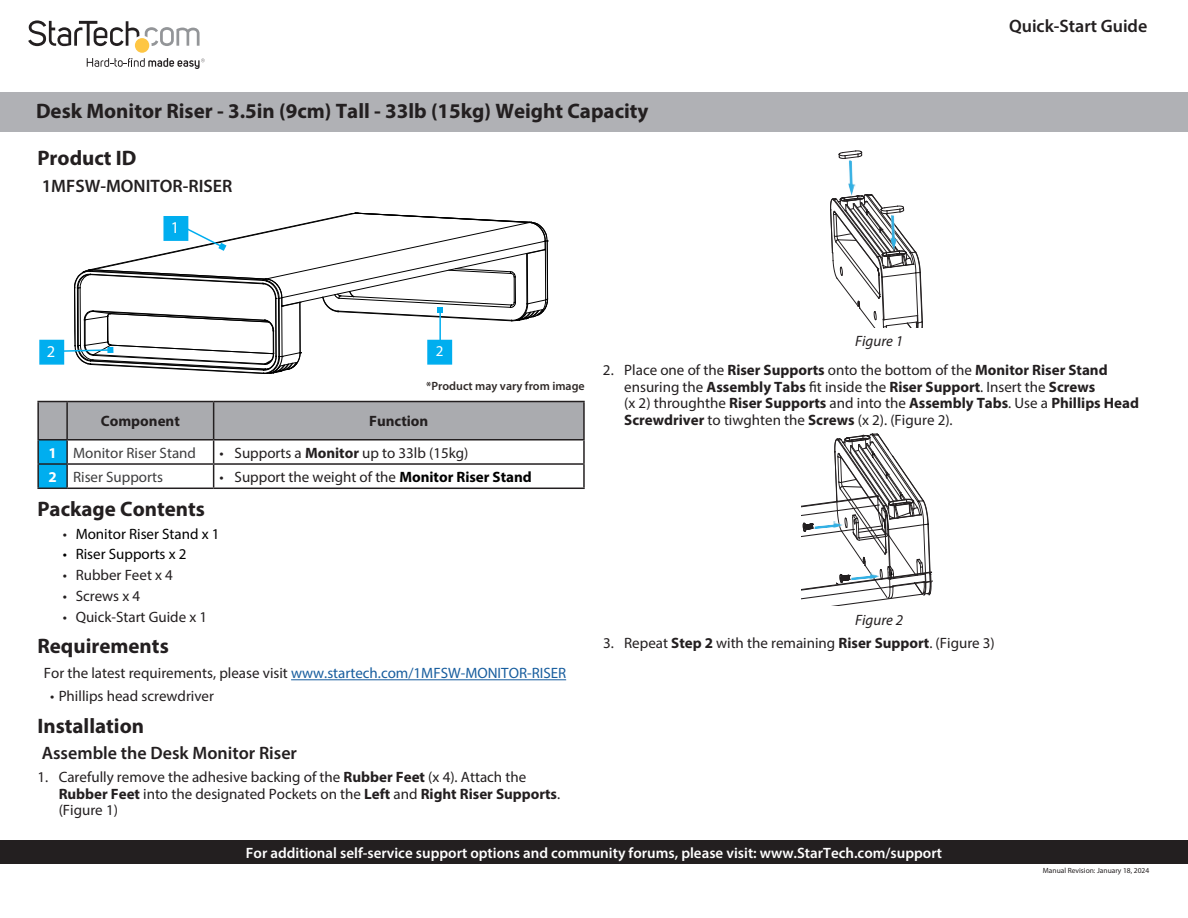
<style>
.page{position:relative;width:1188px;height:918px;background:#fff}
.page>*{position:absolute;margin:0;border:0;box-sizing:border-box;transform-origin:0 0}
.Manual_Description{font:700 21px "Myriad Pro";color:#231f20}
.t1{font:600 18px "Myriad Pro";color:#231f20}
.Calllout{font:16.5px "Myriad Pro";color:#fff}
.Text{font:15px/16.5px "Myriad Pro";color:#231f20}
.t2{font:600 15px "Myriad Pro";color:#fff}
.t3{font:15px "Myriad Pro";color:#000}
.Table_Text{font:15px "Myriad Pro";color:#3e3e3f}
.Table_Heading{font:700 15px "Myriad Pro";color:#231f20}
.Image_text{font:italic 15px "Myriad Pro";color:#231f20}
.Table_Heading_Numbers{font:700 15px "Myriad Pro";color:#fff}
.Text-2{font:15px "Myriad Pro";color:#fff}
.Image_Tag{font:600 12px "Myriad Pro";color:#302a28}
.t4{font:7.5px "Myriad Pro";color:#231f20}
.s1{font-weight:700}
.s2{font-weight:700;color:#000}
.s3{color:#231f20}
.s4{color:#175d9e}
</style>
<div class="page">
<div style="left:0;top:92px;width:1188px;height:39px;background:#b0b1b5"></div>
<div style="left:0;top:841px;width:1188px;height:23px;background:#231f20"></div>
<svg style="left:145px;top:27px;width:55px;height:19px"></svg>
<svg style="left:87px;top:58px;width:118px;height:11px"></svg>
<svg style="left:28px;top:20px;width:111px;height:26px"></svg>
<div style="left:135px;top:38px;width:14px;height:15px;background:#fec644;border-radius:50%"></div>
<hr style="left:291px;top:679px;width:275px;height:1px;background:#175d9e">
<hr style="left:37px;top:401px;width:30px;height:1px;background:#231f20">
<hr style="left:37px;top:402px;width:2px;height:37px;background:#231f20">
<hr style="left:67px;top:401px;width:147px;height:1px;background:#231f20">
<hr style="left:214px;top:401px;width:371px;height:1px;background:#231f20">
<hr style="left:583px;top:402px;width:2px;height:37px;background:#231f20">
<hr style="left:37px;top:439px;width:30px;height:2px;background:#231f20">
<hr style="left:37px;top:441px;width:2px;height:22px;background:#231f20">
<hr style="left:214px;top:439px;width:371px;height:2px;background:#231f20">
<hr style="left:583px;top:441px;width:2px;height:22px;background:#231f20">
<hr style="left:37px;top:463px;width:30px;height:2px;background:#231f20">
<hr style="left:37px;top:465px;width:2px;height:23px;background:#231f20">
<hr style="left:214px;top:463px;width:371px;height:2px;background:#231f20">
<svg style="left:38px;top:402px;width:546px;height:86px"></svg>
<hr style="left:583px;top:465px;width:2px;height:23px;background:#231f20">
<hr style="left:37px;top:488px;width:30px;height:1px;background:#231f20">
<hr style="left:67px;top:488px;width:147px;height:1px;background:#231f20">
<hr style="left:214px;top:488px;width:371px;height:1px;background:#231f20">
<div style="left:39px;top:340px;width:25px;height:25px;background:#00aeef;border:2px solid #00aeef"></div>
<svg style="left:55px;top:212px;width:493px;height:162px"></svg>
<svg style="left:838px;top:151px;width:24px;height:8px"></svg>
<svg style="left:830px;top:194px;width:93px;height:134px"></svg>
<img style="left:890px;top:215px;width:8px;height:36px">
<img style="left:847px;top:160px;width:9px;height:37px">
<svg style="left:801px;top:434px;width:132px;height:172px"></svg>
<img style="left:814px;top:520px;width:30px;height:10px">
<img style="left:851px;top:571px;width:29px;height:10px">
<p class="Manual_Description" style="left:36px;top:98px;width:614px">Desk Monitor Riser - 3.5in (9cm) Tall - 33lb (15kg) Weight Capacity</p>
<h1 class="Manual_Description" style="left:37px;top:144px;width:101px">Product ID</h1>
<h2 class="t1" style="left:42px;top:174px;width:192px">1MFSW-MONITOR-RISER</h2>
<p class="Calllout" style="left:171px;top:217px;width:10px">1</p>
<p class="t1" style="left:1009px;top:14px;width:140px">Quick-Start Guide</p>
<p class="Calllout" style="left:47px;top:341px;width:10px">2</p>
<p class="Text-2" style="left:436px;top:342px;width:9px">2</p>
<p class="Image_Tag" style="left:426px;top:378px;width:160px">*Product may vary from image</p>
<p class="Table_Heading" style="left:101px;top:411px;width:81px">Component</p>
<p class="Table_Heading" style="left:369px;top:411px;width:61px">Function</p>
<p class="Table_Heading_Numbers" style="left:48px;top:443px;width:10px">1</p>
<p class="Table_Text" style="left:73px;top:443px;width:124px">Monitor Riser Stand</p>
<p class="Text" style="left:220px;top:444px;width:250px">• Supports a <span class="s1">Monitor</span> up to 33lb (15kg)</p>
<p class="Table_Heading_Numbers" style="left:48px;top:467px;width:10px">2</p>
<p class="Table_Text" style="left:73px;top:467px;width:91px">Riser Supports</p>
<p class="Text" style="left:220px;top:468px;width:314px">• Support the weight of the <span class="s2">Monitor Riser Stand</span></p>
<h1 class="Manual_Description" style="left:37px;top:495px;width:169px">Package Contents</h1>
<p class="t3" style="left:63px;top:524px;width:158px"><span class="s3">•</span> Monitor Riser Stand x 1</p>
<p class="t3" style="left:63px;top:545px;width:125px">• Riser Supports x 2</p>
<p class="Text" style="left:63px;top:567px;width:112px">• Rubber Feet x 4</p>
<p class="Text" style="left:63px;top:587px;width:79px">• Screws x 4</p>
<p class="Text" style="left:63px;top:608px;width:146px">• Quick-Start Guide x 1</p>
<h1 class="Manual_Description" style="left:37px;top:633px;width:133px">Requirements</h1>
<p class="Text" style="left:44px;top:665px;width:524px">For the latest requirements, please visit <span class="s4">www.startech.com/1MFSW-MONITOR-RISER</span></p>
<p class="Text" style="left:50px;top:688px;width:165px">• Phillips head screwdriver</p>
<h1 class="Manual_Description" style="left:37px;top:712px;width:108px">Installation</h1>
<h2 class="t1" style="left:42px;top:742px;width:257px">Assemble the Desk Monitor Riser</h2>
<p class="Text" style="left:59px;top:769px;width:503px;text-indent:-21px">1. Carefully remove the adhesive backing of the <span class="s1">Rubber Feet</span> (x 4). Attach the<br><span class="s1">Rubber Feet</span> into the designated Pockets on the <span class="s1">Left</span> and <span class="s1">Right Riser Supports</span>. (Figure 1)</p>
<p class="Image_text" style="left:855px;top:332px;width:49px">Figure 1</p>
<p class="Text" style="left:624px;top:362px;width:516px;text-indent:-21px">2. Place one of the <span class="s1">Riser Supports</span> onto the bottom of the <span class="s1">Monitor Riser Stand </span>ensuring the <span class="s1">Assembly Tabs</span> fit inside the <span class="s1">Riser Support</span>. Insert the <span class="s1">Screws<br></span>(x 2) throughthe <span class="s1">Riser Supports</span> and into the <span class="s1">Assembly Tabs</span>. Use a <span class="s1">Phillips Head Screwdriver</span> to tiwghten the <span class="s1">Screws</span> (x 2). (Figure 2).</p>
<p class="Image_text" style="left:855px;top:611px;width:49px">Figure 2</p>
<p class="Text" style="left:603px;top:635px;width:393px">3. Repeat <span class="s1">Step 2</span> with the remaining <span class="s1">Riser Support</span>. (Figure 3)</p>
<p class="t2" style="left:246px;top:843px;width:698px">For additional self-service support options and community forums, please visit: www.StarTech.com/support</p>
<p class="t4" style="left:1043px;top:866px;width:108px">Manual Revision: January 18, 2024</p>
</div>
